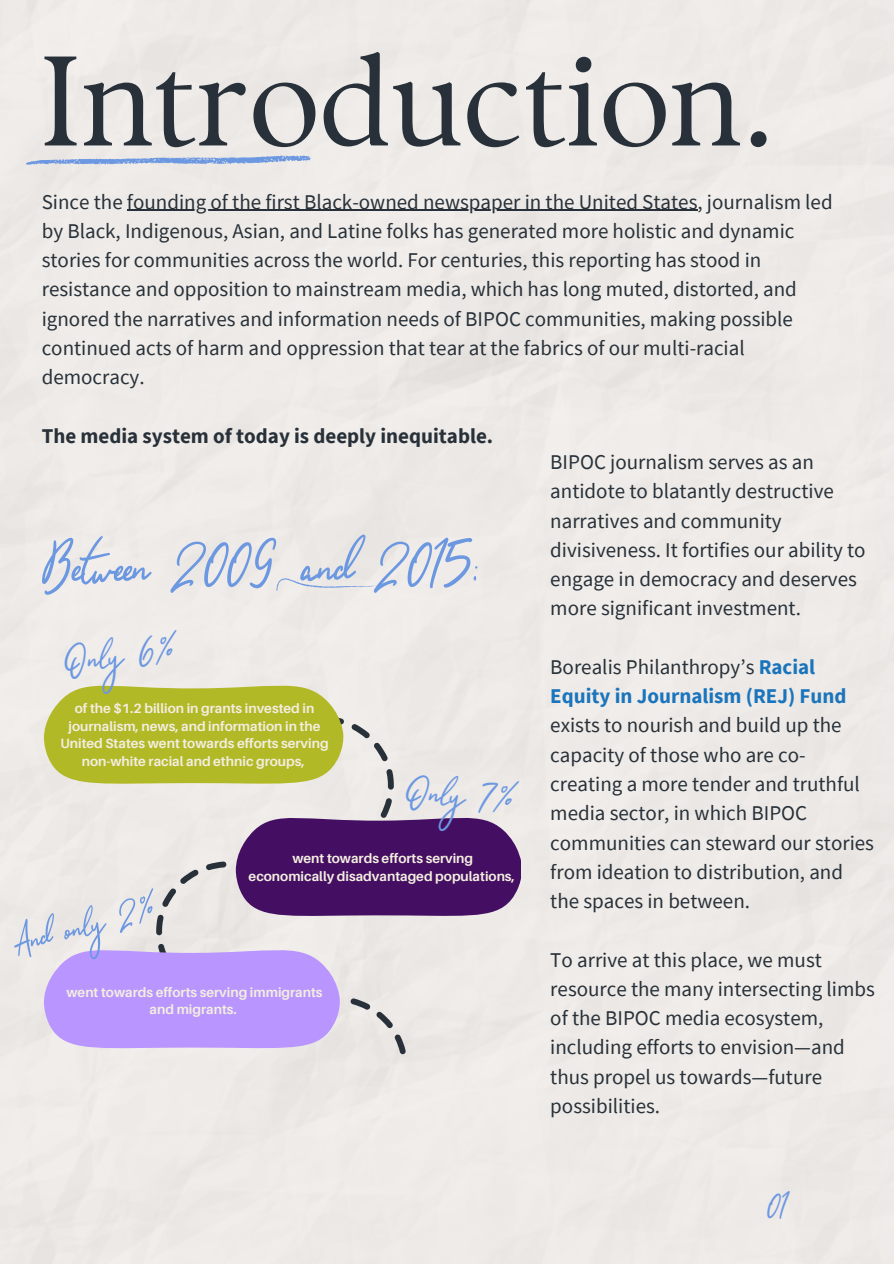
<style>
.page{position:relative;width:894px;height:1264px;background:#fff}
.page>*{position:absolute;margin:0;border:0;box-sizing:border-box;transform-origin:0 0}
.t1{font:127.5px "TY Serif D";color:#283139}
.t2{font:68.7px "Suluscript";color:#6c97e1}
.t3{font:45px "Suluscript";color:#6c97e1}
.t4{font:42.3px "Suluscript";color:#6c97e1}
.t5{font:37.95px "Suluscript";color:#6c97e1}
.t6{font:21px/29.2px "Source Sans Pro";color:#283139}
.t7{font:700 21px "Source Sans Pro";color:#283139}
.t8{font:700 13.35px/17.9px "Aileron";color:#f3ede0;text-align:center}
.s1{font-weight:700;color:#1b75bc}
</style>
<div class="page">
<div style="left:0;top:0;width:893px;height:1263px;background:#edeae7"></div>
<div style="left:156px;top:715px;width:251px;height:342px;background:#ece9e6"></div>
<svg style="left:43px;top:677px;width:301px;height:111px;background:#bdc24c"></svg>
<svg style="left:235px;top:810px;width:285px;height:110px;background:#62367a"></svg>
<svg style="left:43px;top:942px;width:297px;height:110px;background:#c2a4f9"></svg>
<svg style="left:276px;top:578px;width:101px;height:13px"></svg>
<hr style="left:127px;top:210px;width:570px;height:1px;background:#283139">
<svg style="left:25px;top:139px;width:286px;height:43px;background:#dee0e5"></svg>
<h1 class="t1" style="left:40px;top:25px;width:739px">Introduction.</h1>
<h5 class="t6" style="left:42px;top:186px;width:792px">Since the founding of the first Black-owned newspaper in the United States, journalism led</h5>
<h4 class="t6" style="left:42px;top:216px;width:756px">by Black, Indigenous, Asian, and Latine folks has generated more holistic and dynamic stories for communities across the world. For centuries, this reporting has stood in resistance and opposition to mainstream media, which has long muted, distorted, and ignored the narratives and information needs of BIPOC communities, making possible continued acts of harm and oppression that tear at the fabrics of our multi-racial democracy.</h4>
<h4 class="t7" style="left:42px;top:422px;width:453px">The media system of today is deeply inequitable.</h4>
<p class="t2" style="left:42px;top:517px;width:440px">Between 2009 and 2015:</p>
<h5 class="t3" style="left:61px;top:628px;width:114px;rotate:-5deg">Only 6%</h5>
<h5 class="t8" style="left:60px;top:699px;width:270px">of the $1.2 billion in grants invested in journalism, news, and information in the United States went towards efforts serving non-white racial and ethnic groups,</h5>
<p class="t3" style="left:409px;top:758px;width:111px;rotate:5deg">Only 7%</p>
<p class="t4" style="left:5px;top:914px;width:149px;rotate:-14deg">And only 2%</p>
<p class="t8" style="left:248px;top:849px;width:268px">went towards efforts serving economically disadvantaged populations,</p>
<p class="t8" style="left:66px;top:982px;width:257px">went towards efforts serving immigrants and migrants.</p>
<h2 class="t6" style="left:550px;top:447px;width:317px">BIPOC journalism serves as an antidote to blatantly destructive narratives and community divisiveness. It fortifies our ability to engage in democracy and deserves more significant investment.</h2>
<p class="t6" style="left:550px;top:652px;width:325px">Borealis Philanthropy’s <span class="s1">Racial<br>Equity in Journalism (REJ) Fund </span>exists to nourish and build up the capacity of those who are co&shy;creating a more tender and truthful media sector, in which BIPOC communities can steward our stories from ideation to distribution, and the spaces in between.</p>
<h3 class="t6" style="left:550px;top:944px;width:326px">To arrive at this place, we must resource the many intersecting limbs of the BIPOC media ecosystem, including efforts to envision—and thus propel us towards—future possibilities.</h3>
<h3 class="t5" style="left:767px;top:1179px;width:21px">01</h3>
</div>
